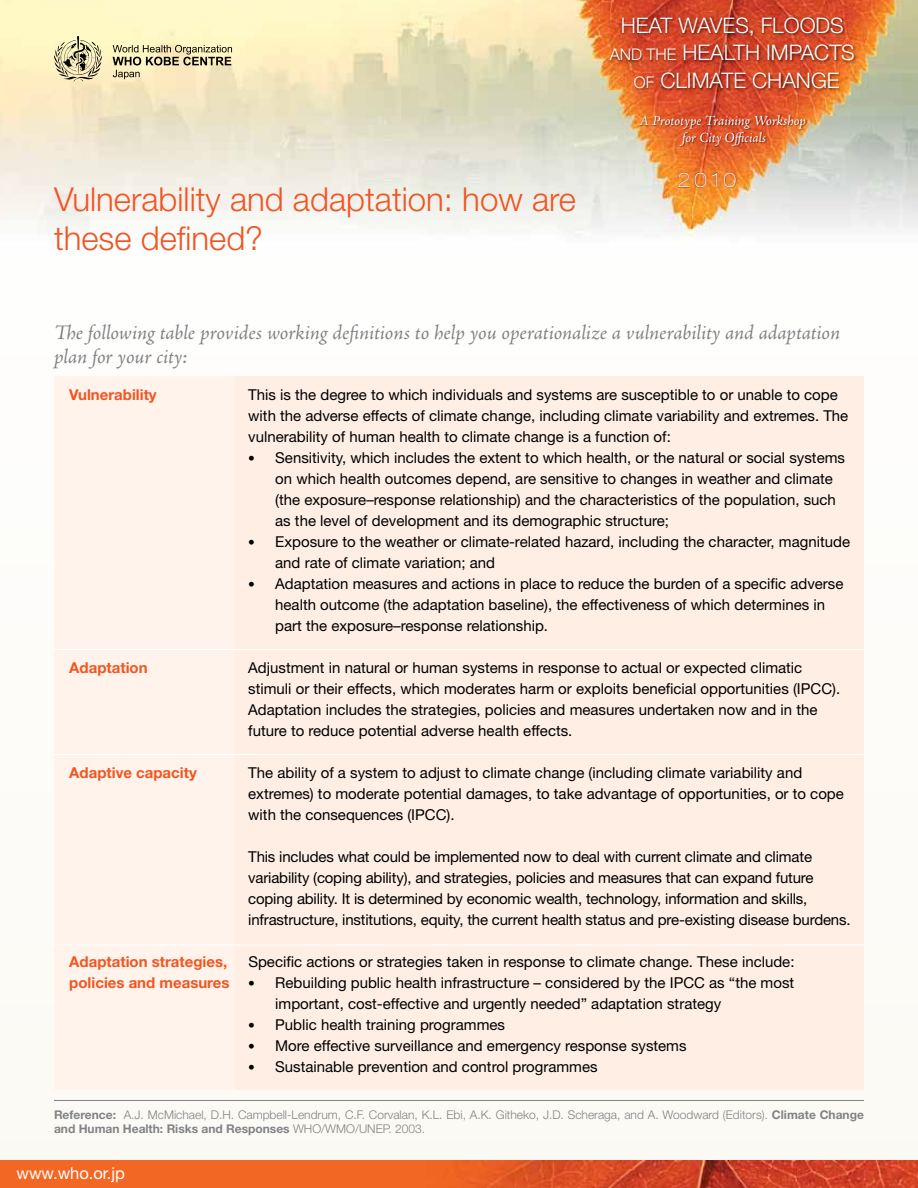
<style>
.page{position:relative;width:918px;height:1188px;background:#fdfdfb}
.page>*{position:absolute;margin:0;border:0;box-sizing:border-box;transform-origin:0 0}
.t1{font:300 33px/39px "Helvetica Neue LT Std";color:#f05622}
.t2{font:300 21.45px/27.9px "Helvetica Neue LT Std";color:#fff;text-align:center}
.t3{font:italic 21px/24px "Adobe Jenson Pro";letter-spacing:-.005em;color:#808285}
.t4{font:100 expanded 19.95px "Helvetica Neue LT Std";color:#fff}
.t5{font:16.5px "Helvetica Neue LT Std";color:#fff}
.t6{font:15px/21px "Helvetica Neue LT Std";color:#000}
.t7{font:700 15px/21px "Helvetica Neue LT Std";color:#f05622}
.t8{font:italic 14.25px/17.1px "Adobe Jenson Pro";letter-spacing:-.005em;color:#fff;text-align:center}
.t9{font:300 12px/14.4px "Helvetica Neue LT Std";color:#808285}
.s1{font-size:16.05px}
.s2{font-size:13.5px}
.s3{font-weight:700}
</style>
<div class="page">
<img style="left:0;top:0;width:918px;height:236px">
<img style="left:0;top:1161px;width:918px;height:27px">
<img style="left:607px;top:12px;width:259px;height:86px">
<img style="left:638px;top:112px;width:174px;height:38px">
<img style="left:677px;top:169px;width:65px;height:24px">
<svg style="left:54px;top:36px;width:48px;height:46px;background:#c4bb95"></svg>
<svg style="left:113px;top:45px;width:119px;height:34px;background:#c9bd99"></svg>
<div style="left:54px;top:376px;width:810px;height:714px;background:#fff3ec"></div>
<div style="left:235px;top:376px;width:629px;height:714px;background:#feeee4"></div>
<hr style="left:54px;top:944px;width:810px;height:2px;background:#fff">
<hr style="left:54px;top:754px;width:810px;height:1px;background:#fff">
<hr style="left:54px;top:649px;width:810px;height:1px;background:#fff">
<hr style="left:54px;top:1100px;width:810px;height:1px;background:#808285">
<h1 class="t1" style="left:54px;top:179px;width:524px">Vulnerability and adaptation: how are these defined?</h1>
<h2 class="t2" style="left:610px;top:11px;width:247px">HEAT WAVES, FLOODS<br><span class="s1">AND THE</span> HEALTH IMPACTS<br><span class="s1">OF</span> CLIMATE CHANGE</h2>
<p class="t8" style="left:639px;top:113px;width:169px">A Prototype Training Workshop for City Officials</p>
<h3 class="t4" style="left:677px;top:168px;width:61px">2010</h3>
<h3 class="t3" style="left:54px;top:322px;width:788px">The following table provides working definitions to help you operationalize a vulnerability and adaptation plan for your city:</h3>
<p class="t7" style="left:69px;top:384px;width:89px">Vulnerability</p>
<p class="t7" style="left:69px;top:657px;width:80px">Adaptation</p>
<p class="t7" style="left:69px;top:762px;width:129px">Adaptive capacity</p>
<p class="t7" style="left:69px;top:951px;width:162px">Adaptation strategies, policies and measures</p>
<p class="t6" style="left:248px;top:384px;width:602px">This is the degree to which individuals and systems are susceptible to or unable to cope with the adverse effects of climate change, including climate variability and extremes. The vulnerability of human health to climate change is a function of:</p>
<p class="t6" style="left:275px;top:447px;width:571px;text-indent:-27px"><span class="s2">•</span> Sensitivity, which includes the extent to which health, or the natural or social systems on which health outcomes depend, are sensitive to changes in weather and climate (the exposure–response relationship) and the characteristics of the population, such as the level of development and its demographic structure;</p>
<p class="t6" style="left:275px;top:531px;width:576px;text-indent:-27px"><span class="s2">•</span> Exposure to the weather or climate-related hazard, including the character, magnitude and rate of climate variation; and</p>
<p class="t6" style="left:275px;top:573px;width:570px;text-indent:-27px"><span class="s2">•</span> Adaptation measures and actions in place to reduce the burden of a specific adverse health outcome (the adaptation baseline), the effectiveness of which determines in part the exposure–response relationship.</p>
<p class="t6" style="left:248px;top:657px;width:594px">Adjustment in natural or human systems in response to actual or expected climatic stimuli or their effects, which moderates harm or exploits beneficial opportunities (IPCC).<br>Adaptation includes the strategies, policies and measures undertaken now and in the future to reduce potential adverse health effects.</p>
<p class="t6" style="left:248px;top:762px;width:597px">The ability of a system to adjust to climate change (including climate variability and extremes) to moderate potential damages, to take advantage of opportunities, or to cope with the consequences (IPCC).</p>
<p class="t6" style="left:248px;top:846px;width:604px">This includes what could be implemented now to deal with current climate and climate variability (coping ability), and strategies, policies and measures that can expand future coping ability. It is determined by economic wealth, technology, information and skills, infrastructure, institutions, equity, the current health status and pre-existing disease burdens.</p>
<p class="t6" style="left:248px;top:951px;width:548px">Specific actions or strategies taken in response to climate change. These include:</p>
<p class="t6" style="left:275px;top:972px;width:521px;text-indent:-27px"><span class="s2">•</span> Rebuilding public health infrastructure – considered by the IPCC as “the most important, cost-effective and urgently needed” adaptation strategy</p>
<p class="t6" style="left:248px;top:1014px;width:258px"><span class="s2">•</span> Public health training programmes</p>
<p class="t6" style="left:248px;top:1035px;width:440px"><span class="s2">•</span> More effective surveillance and emergency response systems</p>
<p class="t6" style="left:248px;top:1056px;width:351px"><span class="s2">•</span> Sustainable prevention and control programmes</p>
<p class="t9" style="left:54px;top:1107px;width:811px"><span class="s3">Reference:</span> A.J. McMichael, D.H. Campbell-Lendrum, C.F. Corvalan, K.L. Ebi, A.K. Githeko, J.D. Scheraga, and A. Woodward (Editors). <span class="s3">Climate Change and Human Health: Risks and Responses</span> WHO/WMO/UNEP. 2003.</p>
<p class="t5" style="left:17px;top:1163px;width:110px">www.who.or.jp</p>
</div>
